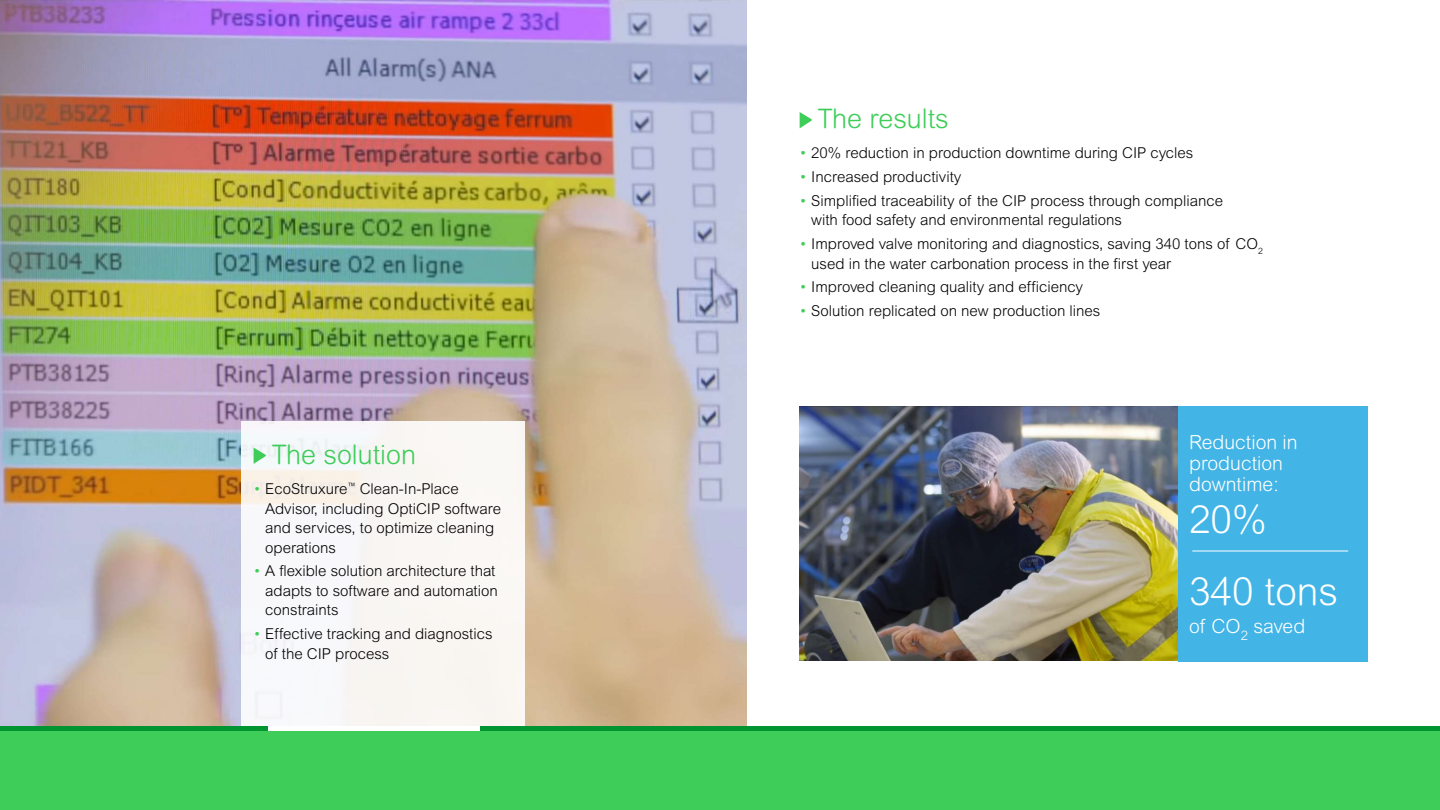
<style>
.page{position:relative;width:1440px;height:810px;background:#fff}
.page>*{position:absolute;margin:0;border:0;box-sizing:border-box;transform-origin:0 0}
.t1{font:300 39px/71.8px "Arial Rounded MT Pro";color:#fff}
.t2{font:300 27px "Arial Rounded MT Pro";color:#3dcd58}
.t3{font:300 19.5px/21px "Arial Rounded MT Pro";color:#fff}
.t4{font:300 15px/19.5px "Arial MT Std";color:#000}
.s1{color:#3dcd58}
</style>
<div class="page">
<img style="left:800px;top:406px;width:378px;height:255px">
<img style="left:0;top:1px;width:747px;height:725px">
<div style="left:241px;top:421px;width:283px;height:319px;background:#f8f7f4"></div>
<div style="left:0;top:729px;width:1440px;height:81px;background:#3dcd58"></div>
<hr style="left:0;top:726px;width:1440px;height:4px;background:#009530">
<hr style="left:268px;top:726px;width:212px;height:4px;background:#fff">
<svg style="left:800px;top:112px;width:12px;height:16px"></svg>
<svg style="left:254px;top:448px;width:12px;height:16px"></svg>
<div style="left:1178px;top:406px;width:190px;height:255px;background:#42b4e6"></div>
<hr style="left:1192px;top:551px;width:156px;height:1px;background:#fff">
<h2 class="t2" style="left:272px;top:439px;width:146px">The solution</h2>
<p class="t4" style="left:265px;top:479px;width:237px;text-indent:-12px"><span class="s1">•</span> EcoStruxure<sup>™</sup> Clean-In-Place<br>Advisor, including OptiCIP software and services, to optimize cleaning operations</p>
<p class="t4" style="left:265px;top:561px;width:234px;text-indent:-12px"><span class="s1">•</span> A flexible solution architecture that adapts to software and automation constraints</p>
<p class="t4" style="left:265px;top:624px;width:229px;text-indent:-12px"><span class="s1">•</span> Effective tracking and diagnostics of the CIP process</p>
<h2 class="t2" style="left:818px;top:103px;width:132px">The results</h2>
<p class="t4" style="left:800px;top:143px;width:395px"><span class="s1">•</span> 20% reduction in production downtime during CIP cycles</p>
<p class="t4" style="left:800px;top:167px;width:163px"><span class="s1">•</span> Increased productivity</p>
<p class="t4" style="left:811px;top:191px;width:413px;text-indent:-12px"><span class="s1">•</span> Simplified traceability of the CIP process through compliance with food safety and environmental regulations</p>
<p class="t4" style="left:811px;top:234px;width:453px;text-indent:-12px"><span class="s1">•</span> Improved valve monitoring and diagnostics, saving 340 tons of CO<sub>2 </sub>used in the water carbonation process in the first year</p>
<p class="t4" style="left:800px;top:277px;width:285px"><span class="s1">•</span> Improved cleaning quality and efficiency</p>
<p class="t4" style="left:800px;top:301px;width:302px"><span class="s1">•</span> Solution replicated on new production lines</p>
<h3 class="t3" style="left:1189px;top:433px;width:110px">Reduction in production downtime:</h3>
<h1 class="t1" style="left:1189px;top:485px;width:150px">20%<br>340 tons</h1>
<h3 class="t3" style="left:1189px;top:616px;width:118px">of CO<sub>2</sub> saved</h3>
</div>
